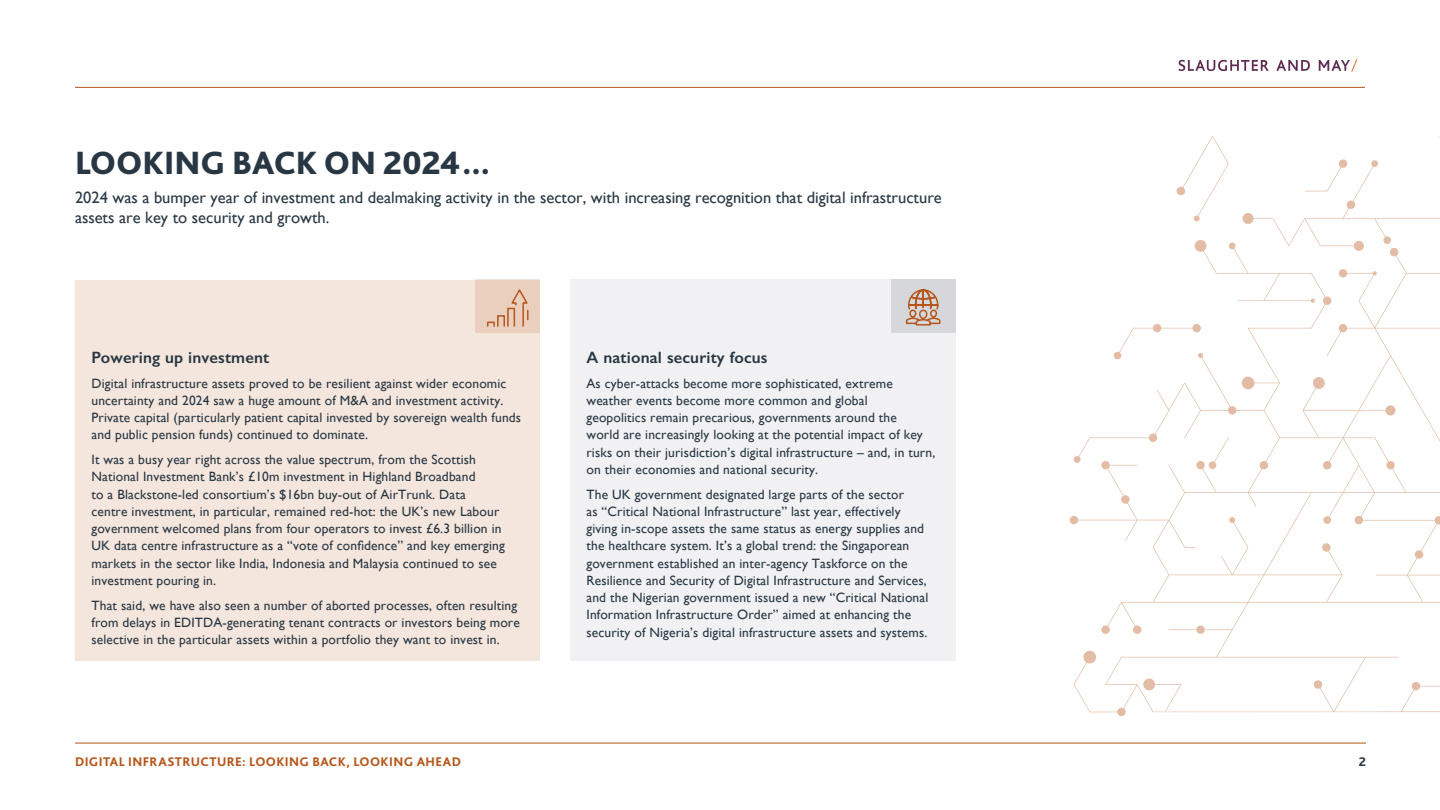
<style>
.page{position:relative;width:1440px;height:810px;background:#fff}
.page>*{position:absolute;margin:0;border:0;box-sizing:border-box;transform-origin:0 0}
.t1{font:800 33.75px "Bliss Pro";color:#283743}
.t2{font:16.5px/19.5px "Gill Sans";color:#283743}
.t3{font:600 16.5px "Gill Sans";letter-spacing:.01em;color:#283743}
.t4{font:13.5px/17.2px "Gill Sans";letter-spacing:.01em;color:#283743}
.t5{font:800 13.12px "Bliss Pro";letter-spacing:.03em;color:#b6561b}
.t6{font:800 13.12px "Bliss Pro";color:#283743}
</style>
<div class="page">
<svg style="left:1070px;top:136px;width:370px;height:581px"></svg>
<div style="left:75px;top:280px;width:465px;height:381px;background:#f4e6dd"></div>
<div style="left:570px;top:280px;width:386px;height:381px;background:#f1f1f3"></div>
<div style="left:891px;top:280px;width:65px;height:53px;background:#d6d7db"></div>
<div style="left:476px;top:280px;width:64px;height:53px;background:#eacfbe"></div>
<svg style="left:905px;top:289px;width:36px;height:37px"></svg>
<svg style="left:487px;top:289px;width:42px;height:38px"></svg>
<hr style="left:75px;top:87px;width:1290px;height:1px;background:#b6561b">
<hr style="left:75px;top:743px;width:1291px;height:1px;background:#b6561b">
<svg style="left:1178px;top:60px;width:91px;height:11px"></svg>
<svg style="left:1276px;top:60px;width:34px;height:11px"></svg>
<svg style="left:1319px;top:59px;width:38px;height:13px"></svg>
<h1 class="t1" style="left:75px;top:142px;width:418px">LOOKING BACK ON 2024…</h1>
<p class="t2" style="left:75px;top:188px;width:868px">2024 was a bumper year of investment and dealmaking activity in the sector, with increasing recognition that digital infrastructure assets are key to security and growth.</p>
<p class="t3" style="left:92px;top:347px;width:179px">Powering up investment</p>
<p class="t4" style="left:92px;top:374px;width:431px">Digital infrastructure assets proved to be resilient against wider economic uncertainty and 2024 saw a huge amount of M&amp;A and investment activity.<br>Private capital (particularly patient capital invested by sovereign wealth funds and public pension funds) continued to dominate.</p>
<p class="t4" style="left:92px;top:451px;width:415px">It was a busy year right across the value spectrum, from the Scottish National Investment Bank’s £10m investment in Highland Broadband<br>to a Blackstone-led consortium’s $16bn buy-out of AirTrunk. Data centre investment, in particular, remained red-hot: the UK’s new Labour government welcomed plans from four operators to invest £6.3 billion in UK data centre infrastructure as a “vote of confidence” and key emerging markets in the sector like India, Indonesia and Malaysia continued to see investment pouring in.</p>
<p class="t4" style="left:92px;top:596px;width:430px">That said, we have also seen a number of aborted processes, often resulting from delays in EDITDA-generating tenant contracts or investors being more selective in the particular assets within a portfolio they want to invest in.</p>
<p class="t3" style="left:586px;top:347px;width:183px">A national security focus</p>
<p class="t4" style="left:586px;top:374px;width:350px">As cyber-attacks become more sophisticated, extreme weather events become more common and global<br>geopolitics remain precarious, governments around the<br>world are increasingly looking at the potential impact of key risks on their jurisdiction’s digital infrastructure – and, in turn, on their economies and national security.</p>
<p class="t4" style="left:586px;top:485px;width:343px">The UK government designated large parts of the sector<br>as “Critical National Infrastructure” last year, effectively giving in-scope assets the same status as energy supplies and the healthcare system. It’s a global trend: the Singaporean government established an inter-agency Taskforce on the Resilience and Security of Digital Infrastructure and Services, and the Nigerian government issued a new “Critical National Information Infrastructure Order” aimed at enhancing the security of Nigeria’s digital infrastructure assets and systems.</p>
<p class="t5" style="left:75px;top:754px;width:388px">DIGITAL INFRASTRUCTURE: LOOKING BACK, LOOKING AHEAD</p>
<p class="t6" style="left:1359px;top:754px;width:9px">2</p>
</div>
